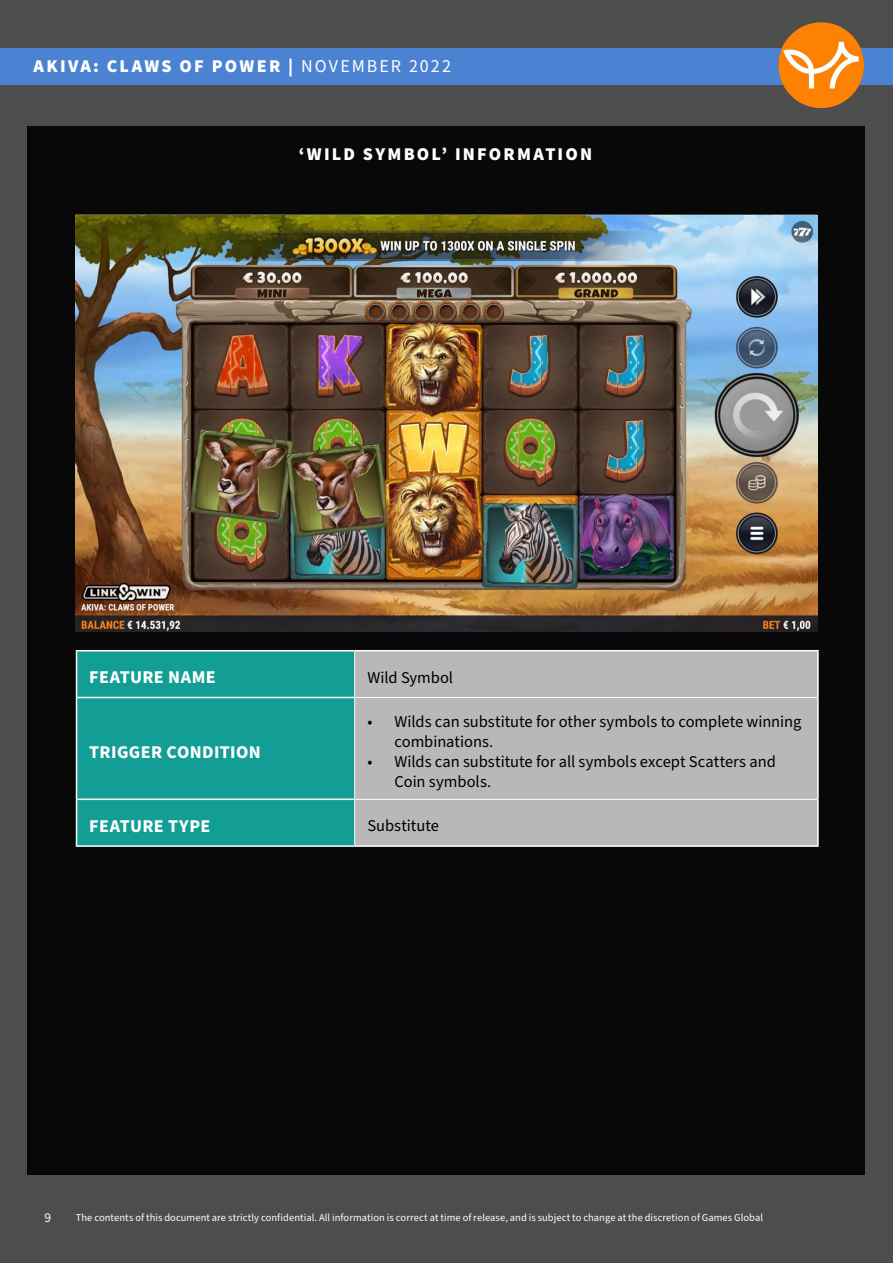
<style>
.page{position:relative;width:893px;height:1263px;background:#4d4d4c}
.page>*{position:absolute;margin:0;border:0;box-sizing:border-box;transform-origin:0 0}
.t1{font:900 18px "Source Sans Pro";letter-spacing:.12em;color:#fff}
.t2{font:700 18px "Source Sans Pro";letter-spacing:.02em;color:#fff}
.t3{font:16.5px/19.8px "Source Sans Pro";letter-spacing:-.005em;color:#000}
.t4{font:13.5px "Source Sans Pro";color:#fff}
.t5{font:10.5px "Source Sans Pro";letter-spacing:.005em;color:#fff}
.s1{font-weight:400}
</style>
<div class="page">
<div style="left:0;top:48px;width:893px;height:37px;background:#4b82d2"></div>
<img style="left:778px;top:22px;width:86px;height:86px;border-radius:43px">
<div style="left:27px;top:126px;width:837px;height:1049px;background:#080808"></div>
<img style="left:76px;top:216px;width:741px;height:415px">
<div style="left:77px;top:651px;width:277px;height:194px;background:#139e95"></div>
<div style="left:355px;top:651px;width:462px;height:194px;background:#b9b8b8"></div>
<hr style="left:76px;top:845px;width:279px;height:2px;background:#fff">
<hr style="left:77px;top:798px;width:277px;height:2px;background:#fff">
<hr style="left:77px;top:697px;width:277px;height:1px;background:#fff">
<hr style="left:355px;top:845px;width:464px;height:2px;background:#fff">
<hr style="left:76px;top:650px;width:279px;height:1px;background:#fff">
<hr style="left:355px;top:650px;width:464px;height:1px;background:#fff">
<hr style="left:76px;top:651px;width:1px;height:46px;background:#fff">
<hr style="left:76px;top:697px;width:1px;height:102px;background:#fff">
<hr style="left:76px;top:799px;width:1px;height:46px;background:#fff">
<hr style="left:354px;top:651px;width:1px;height:46px;background:#fff">
<hr style="left:354px;top:697px;width:1px;height:102px;background:#fff">
<hr style="left:354px;top:799px;width:1px;height:46px;background:#fff">
<hr style="left:817px;top:651px;width:2px;height:46px;background:#fff">
<hr style="left:817px;top:697px;width:2px;height:102px;background:#fff">
<hr style="left:817px;top:799px;width:2px;height:46px;background:#fff">
<hr style="left:355px;top:697px;width:462px;height:1px;background:#fff">
<hr style="left:355px;top:799px;width:462px;height:1px;background:#fff">
<p class="t1" style="left:33px;top:54px;width:419px">AKIVA: CLAWS OF POWER | <span class="s1">NOVEMBER 2022</span></p>
<p class="t1" style="left:299px;top:141px;width:295px">‘WILD SYMBOL’ INFORMATION</p>
<p class="t2" style="left:89px;top:665px;width:128px">FEATURE NAME</p>
<p class="t3" style="left:367px;top:668px;width:87px">Wild Symbol</p>
<p class="t2" style="left:89px;top:739px;width:173px">TRIGGER CONDITION</p>
<p class="t3" style="left:394px;top:712px;width:408px;text-indent:-27px">• Wilds can substitute for other symbols to complete winning combinations.</p>
<p class="t3" style="left:394px;top:752px;width:383px;text-indent:-27px">• Wilds can substitute for all symbols except Scatters and<br>Coin symbols.</p>
<p class="t2" style="left:89px;top:814px;width:122px">FEATURE TYPE</p>
<p class="t3" style="left:367px;top:816px;width:73px">Substitute</p>
<p class="t4" style="left:44px;top:1208px;width:8px">9</p>
<p class="t5" style="left:76px;top:1210px;width:689px">The contents of this document are strictly confidential. All information is correct at time of release, and is subject to change at the discretion of Games Global</p>
</div>
